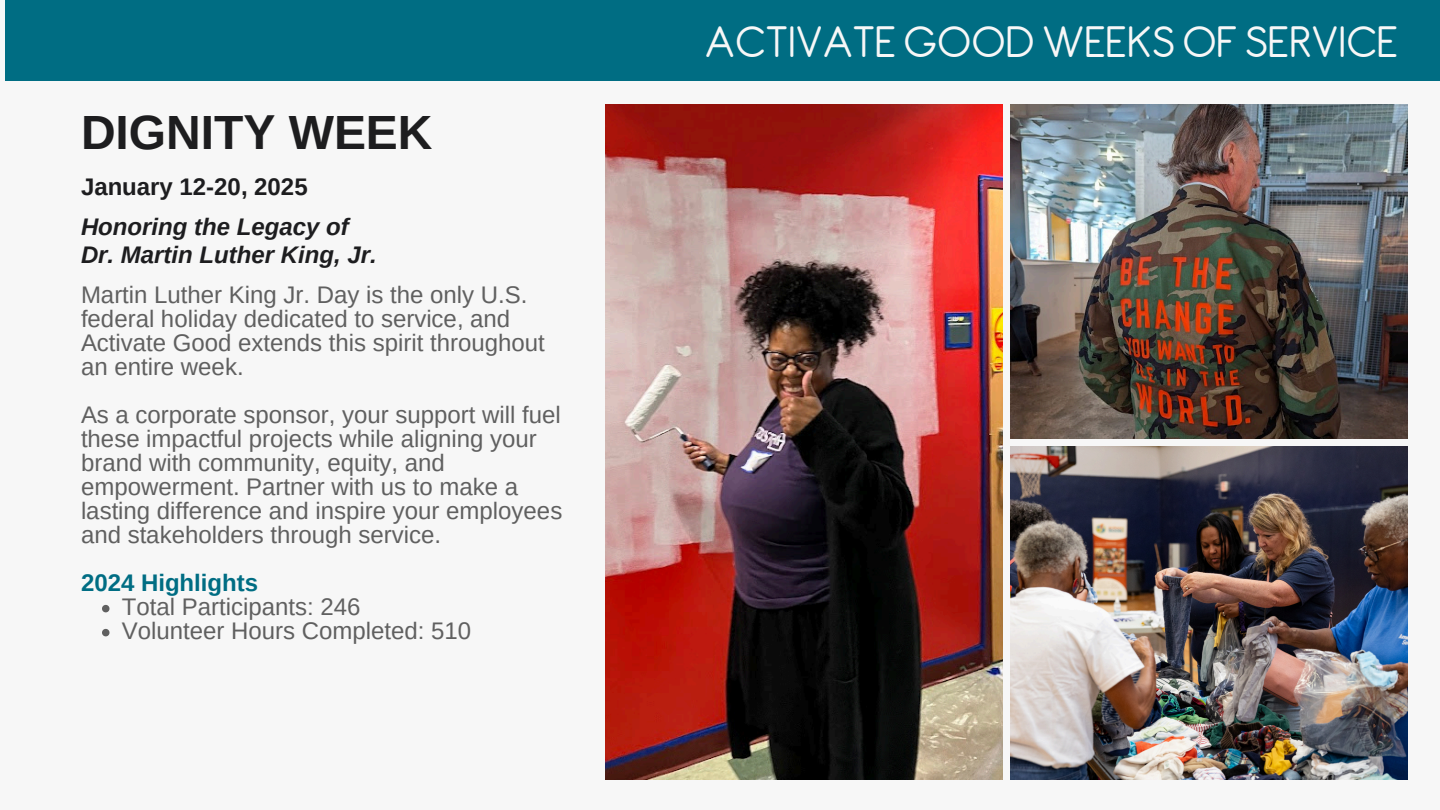
<style>
.page{position:relative;width:1440px;height:810px;background:#f7f7f7}
.page>*{position:absolute;margin:0;border:0;box-sizing:border-box;transform-origin:0 0}
.t1{font:48px "Antipasto";color:#f7f7f7}
.t2{font:700 48px "Arimo";color:#1d1d1f}
.t3{font:24px/24px "Arimo";color:#606060}
.t4{font:italic 700 24px/28.5px "Arimo";color:#1d1d1f}
.t5{font:700 24px "Arimo";color:#1d1d1f}
.t6{font:700 24px "Arimo";color:#006d83}
</style>
<div class="page">
<img style="left:605px;top:104px;width:398px;height:676px">
<img style="left:1010px;top:104px;width:398px;height:335px">
<img style="left:1010px;top:446px;width:398px;height:334px">
<div style="left:5px;top:0;width:1435px;height:81px;background:#006d83"></div>
<svg style="left:102px;top:605px;width:8px;height:7px"></svg>
<svg style="left:102px;top:629px;width:8px;height:7px"></svg>
<p class="t2" style="left:81px;top:105px;width:353px">DIGNITY WEEK</p>
<h1 class="t5" style="left:81px;top:174px;width:228px">January 12-20, 2025</h1>
<p class="t4" style="left:81px;top:212px;width:297px">Honoring the Legacy of<br>Dr. Martin Luther King, Jr.</p>
<h3 class="t3" style="left:81px;top:283px;width:465px">Martin Luther King Jr. Day is the only U.S. federal holiday dedicated to service, and Activate Good extends this spirit throughout an entire week.</h3>
<p class="t3" style="left:81px;top:403px;width:483px">As a corporate sponsor, your support will fuel these impactful projects while aligning your brand with community, equity, and empowerment. Partner with us to make a lasting difference and inspire your employees and stakeholders through service.</p>
<p class="t6" style="left:81px;top:570px;width:179px">2024 Highlights</p>
<h3 class="t3" style="left:122px;top:595px;width:240px">Total Participants: 246</h3>
<p class="t3" style="left:122px;top:619px;width:351px">Volunteer Hours Completed: 510</p>
<h3 class="t1" style="left:705px;top:13px;width:695px">ACTIVATEGOOD WEEKS OF SERVICE</h3>
</div>
